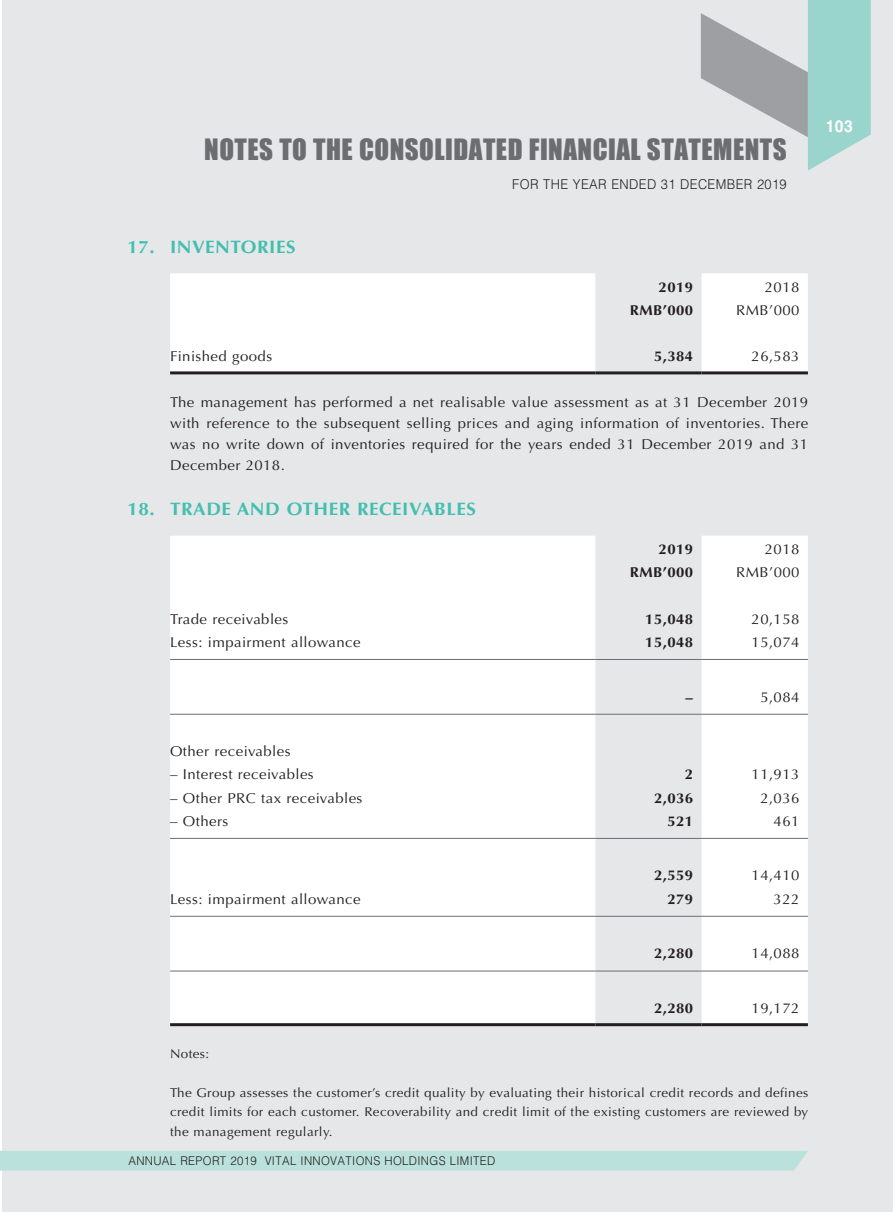
<style>
.page{position:relative;width:893px;height:1212px;background:#fff}
.page>*{position:absolute;margin:0;border:0;box-sizing:border-box;transform-origin:0 0}
.t1{font:27px "Impact";letter-spacing:.02em;color:#6c6d70}
._01_H1{font:700 18px "Optima LT Std";letter-spacing:.03em;color:#42bfae;scale:1.05 1}
.t2{font:700 16.5px "Helvetica LT Std";color:#fff;scale:.95 1}
._00_txt{font:14.25px/21px "Optima LT Std";letter-spacing:.03em;color:#231f20;text-align:justify;scale:1.05 1}
._50_Table_txt{font:14.25px "Optima LT Std";letter-spacing:.03em;color:#231f20;scale:1.05 1}
._50_Table_txt-2{font:700 14.25px "Optima LT Std";letter-spacing:.03em;color:#231f20;scale:1.05 1}
.t3{font:300 13.5px "Helvetica LT Std";letter-spacing:.03em;color:#231f20;scale:.95 1}
._06_Notes{font:12.75px/19.5px "Optima LT Std";letter-spacing:.03em;color:#231f20;text-align:justify;scale:1.05 1}
.t4{font:300 12px "Helvetica LT Std";letter-spacing:.03em;color:#231f20;scale:.95 1}
</style>
<div class="page">
<div style="left:2px;top:0;width:891px;height:1212px;background:#e6e7e9"></div>
<div style="left:0;top:1151px;width:808px;height:19px;background:#bae1db"></div>
<svg style="left:701px;top:0;width:170px;height:171px"></svg>
<svg style="left:170px;top:273px;width:638px;height:98px;fill:#fff"></svg>
<hr style="left:170px;top:371px;width:425px;height:3px;background:#231f20">
<hr style="left:595px;top:371px;width:107px;height:3px;background:#231f20">
<hr style="left:702px;top:371px;width:106px;height:3px;background:#231f20">
<svg style="left:170px;top:536px;width:638px;height:487px;fill:#fff"></svg>
<hr style="left:170px;top:659px;width:425px;height:1px;background:#6c6d70">
<hr style="left:595px;top:659px;width:107px;height:1px;background:#6c6d70">
<hr style="left:702px;top:659px;width:106px;height:1px;background:#6c6d70">
<hr style="left:170px;top:714px;width:425px;height:1px;background:#6c6d70">
<hr style="left:595px;top:714px;width:107px;height:1px;background:#6c6d70">
<hr style="left:702px;top:714px;width:106px;height:1px;background:#6c6d70">
<hr style="left:170px;top:838px;width:425px;height:1px;background:#6c6d70">
<hr style="left:595px;top:838px;width:107px;height:1px;background:#6c6d70">
<hr style="left:702px;top:838px;width:106px;height:1px;background:#6c6d70">
<hr style="left:170px;top:916px;width:425px;height:1px;background:#6c6d70">
<hr style="left:595px;top:916px;width:107px;height:1px;background:#6c6d70">
<hr style="left:702px;top:916px;width:106px;height:1px;background:#6c6d70">
<hr style="left:170px;top:971px;width:425px;height:1px;background:#6c6d70">
<hr style="left:595px;top:971px;width:107px;height:1px;background:#6c6d70">
<hr style="left:702px;top:971px;width:106px;height:1px;background:#6c6d70">
<hr style="left:170px;top:1023px;width:425px;height:3px;background:#231f20">
<hr style="left:595px;top:1023px;width:107px;height:3px;background:#231f20">
<hr style="left:702px;top:1023px;width:106px;height:3px;background:#231f20">
<h1 class="t1" style="left:204px;top:128px;width:584px">NOTES TO THE CONSOLIDATED FINANCIAL STATEMENTS</h1>
<p class="t3" style="left:512px;top:176px;width:290px">FOR THE YEAR ENDED 31 DECEMBER 2019</p>
<p class="t2" style="left:826px;top:116px;width:30px">103</p>
<p class="_01_H1" style="left:128px;top:236px;width:161px">17. INVENTORIES</p>
<p class="_50_Table_txt-2" style="left:659px;top:279px;width:34px">2019</p>
<p class="_50_Table_txt" style="left:765px;top:279px;width:34px">2018</p>
<p class="_50_Table_txt-2" style="left:630px;top:302px;width:62px">RMB’000</p>
<p class="_50_Table_txt" style="left:736px;top:302px;width:62px">RMB’000</p>
<p class="_50_Table_txt" style="left:170px;top:348px;width:99px">Finished goods</p>
<p class="_50_Table_txt-2" style="left:654px;top:348px;width:39px">5,384</p>
<p class="_50_Table_txt" style="left:752px;top:348px;width:47px">26,583</p>
<p class="_00_txt" style="left:170px;top:392px;width:609px">The management has performed a net realisable value assessment as at 31 December 2019 with reference to the subsequent selling prices and aging information of inventories. There was no write down of inventories required for the years ended 31 December 2019 and 31<br>December 2018.</p>
<p class="_01_H1" style="left:128px;top:499px;width:333px">18. TRADE AND OTHER RECEIVABLES</p>
<p class="_50_Table_txt-2" style="left:659px;top:541px;width:34px">2019</p>
<p class="_50_Table_txt" style="left:765px;top:541px;width:34px">2018</p>
<p class="_50_Table_txt-2" style="left:630px;top:564px;width:62px">RMB’000</p>
<p class="_50_Table_txt" style="left:736px;top:564px;width:62px">RMB’000</p>
<p class="_50_Table_txt" style="left:170px;top:610px;width:114px">Trade receivables</p>
<p class="_50_Table_txt-2" style="left:645px;top:610px;width:47px">15,048</p>
<p class="_50_Table_txt" style="left:752px;top:610px;width:47px">20,158</p>
<p class="_50_Table_txt" style="left:170px;top:634px;width:183px">Less: impairment allowance</p>
<p class="_50_Table_txt-2" style="left:645px;top:634px;width:47px">15,048</p>
<p class="_50_Table_txt" style="left:752px;top:634px;width:47px">15,074</p>
<p class="_50_Table_txt-2" style="left:686px;top:688px;width:9px">–</p>
<p class="_50_Table_txt" style="left:760px;top:688px;width:39px">5,084</p>
<p class="_50_Table_txt" style="left:170px;top:743px;width:116px">Other receivables</p>
<p class="_50_Table_txt" style="left:170px;top:766px;width:138px">– Interest receivables</p>
<p class="_50_Table_txt-2" style="left:685px;top:766px;width:9px">2</p>
<p class="_50_Table_txt" style="left:752px;top:766px;width:47px">11,913</p>
<p class="_50_Table_txt" style="left:170px;top:789px;width:185px">– Other PRC tax receivables</p>
<p class="_50_Table_txt-2" style="left:654px;top:789px;width:39px">2,036</p>
<p class="_50_Table_txt" style="left:760px;top:789px;width:39px">2,036</p>
<p class="_50_Table_txt" style="left:170px;top:812px;width:57px">– Others</p>
<p class="_50_Table_txt-2" style="left:667px;top:812px;width:26px">521</p>
<p class="_50_Table_txt" style="left:774px;top:812px;width:26px">461</p>
<p class="_50_Table_txt-2" style="left:654px;top:867px;width:39px">2,559</p>
<p class="_50_Table_txt" style="left:752px;top:867px;width:47px">14,410</p>
<p class="_50_Table_txt" style="left:170px;top:890px;width:183px">Less: impairment allowance</p>
<p class="_50_Table_txt-2" style="left:667px;top:890px;width:26px">279</p>
<p class="_50_Table_txt" style="left:774px;top:890px;width:26px">322</p>
<p class="_50_Table_txt-2" style="left:654px;top:945px;width:39px">2,280</p>
<p class="_50_Table_txt" style="left:752px;top:945px;width:47px">14,088</p>
<p class="_50_Table_txt-2" style="left:654px;top:1000px;width:39px">2,280</p>
<p class="_50_Table_txt" style="left:752px;top:1000px;width:47px">19,172</p>
<p class="_06_Notes" style="left:170px;top:1044px;width:39px">Notes:</p>
<p class="_06_Notes" style="left:170px;top:1083px;width:609px">The Group assesses the customer’s credit quality by evaluating their historical credit records and defines credit limits for each customer. Recoverability and credit limit of the existing customers are reviewed by the management regularly.</p>
<p class="t4" style="left:128px;top:1153px;width:388px">ANNUAL REPORT 2019 VITAL INNOVATIONS HOLDINGS LIMITED</p>
</div>
